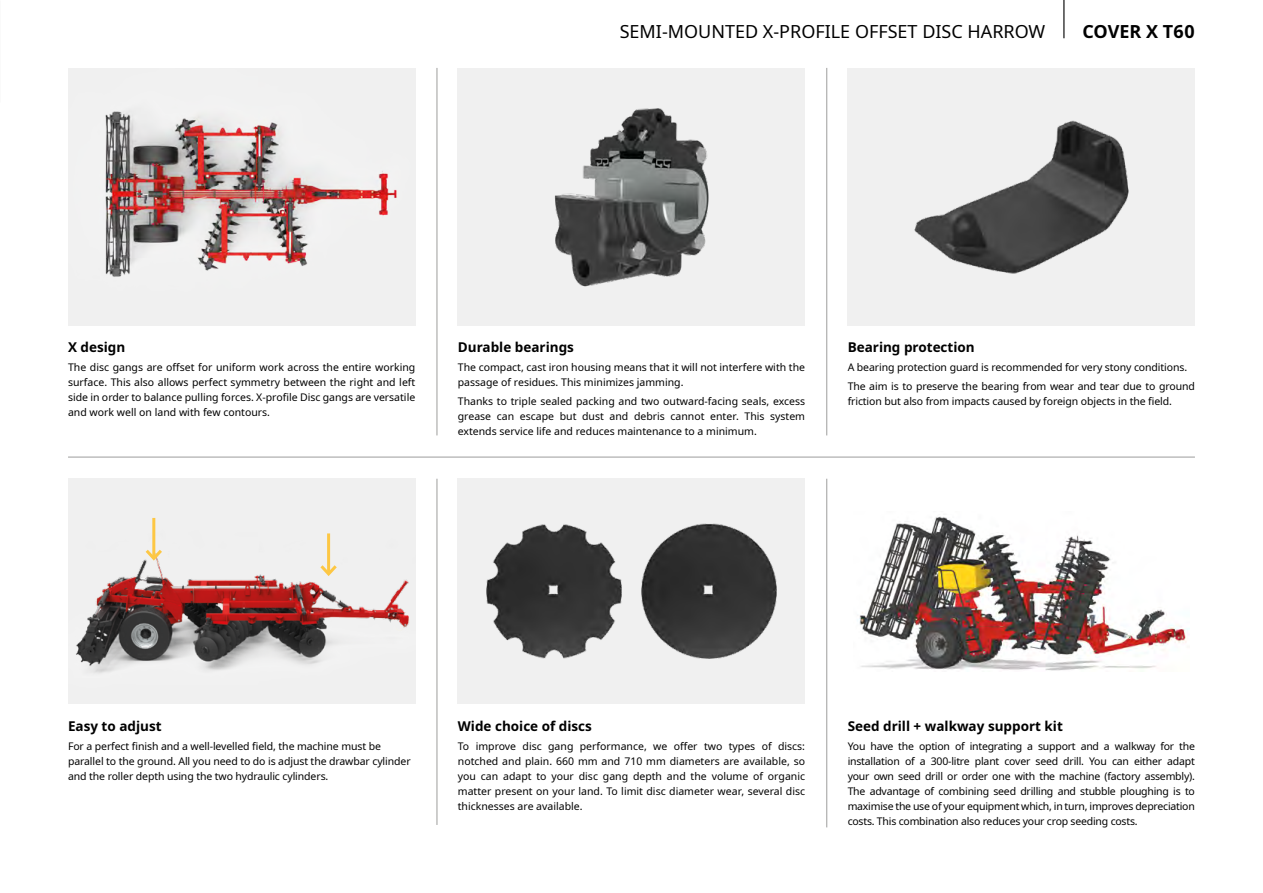
<style>
.page{position:relative;width:1263px;height:893px;background:#fff}
.page>*{position:absolute;margin:0;border:0;box-sizing:border-box;transform-origin:0 0}
.t1{font:18px "Noto Sans";color:#000}
.t2{font:700 18px "Noto Sans";color:#000}
.Sous_titre{font:700 13.5px "Noto Sans";color:#000}
.Texte_justifié{font:10.5px/15px "Noto Sans";color:#000;text-align:justify}
.Texte{font:10.5px/15px "Noto Sans";letter-spacing:-.01em;color:#000}
</style>
<div class="page">
<hr style="left:1063px;top:0;width:1px;height:38px;background:#000">
<img style="left:857px;top:516px;width:332px;height:155px">
<img style="left:68px;top:68px;width:347px;height:257px">
<hr style="left:68px;top:457px;width:1127px;height:1px;background:#9d9d9c">
<hr style="left:437px;top:68px;width:1px;height:367px;background:#9d9d9c">
<hr style="left:437px;top:479px;width:1px;height:346px;background:#9d9d9c">
<hr style="left:826px;top:68px;width:1px;height:367px;background:#9d9d9c">
<hr style="left:826px;top:479px;width:1px;height:348px;background:#9d9d9c">
<div style="left:458px;top:479px;width:347px;height:225px;background:#f0f0f0"></div>
<img style="left:486px;top:524px;width:136px;height:135px">
<img style="left:641px;top:523px;width:136px;height:136px">
<div style="left:68px;top:479px;width:347px;height:225px;background:#f0f0f0"></div>
<img style="left:76px;top:517px;width:333px;height:156px">
<hr style="left:327px;top:533px;width:3px;height:41px;background:#fdc744">
<svg style="left:317px;top:562px;width:23px;height:16px"></svg>
<hr style="left:152px;top:518px;width:3px;height:40px;background:#fdc744">
<svg style="left:142px;top:546px;width:23px;height:17px"></svg>
<div style="left:458px;top:68px;width:347px;height:257px;background:#f0f0f0"></div>
<img style="left:554px;top:108px;width:155px;height:179px">
<div style="left:848px;top:68px;width:347px;height:257px;background:#f0f0f0"></div>
<img style="left:914px;top:120px;width:215px;height:154px">
<hr style="left:1148px;top:855px;width:1px;height:38px;background:#9d9d9c">
<h1 class="t1" style="left:620px;top:19px;width:427px">SEMI-MOUNTED X-PROFILE OFFSET DISC HARROW</h1>
<h1 class="t2" style="left:1082px;top:19px;width:114px">COVER X T60</h1>
<p class="Sous_titre" style="left:68px;top:337px;width:59px">X design</p>
<p class="Texte_justifié" style="left:68px;top:360px;width:349px">The disc gangs are offset for uniform work across the entire working surface. This also allows perfect symmetry between the right and left side in order to balance pulling forces. X-profile Disc gangs are versatile and work well on land with few contours.</p>
<p class="Sous_titre" style="left:458px;top:337px;width:118px">Durable bearings</p>
<p class="Texte_justifié" style="left:458px;top:360px;width:349px">The compact, cast iron housing means that it will not interfere with the passage of residues. This minimizes jamming.</p>
<p class="Texte_justifié" style="left:458px;top:394px;width:349px">Thanks to triple sealed packing and two outward-facing seals, excess grease can escape but dust and debris cannot enter. This system extends service life and reduces maintenance to a minimum.</p>
<p class="Sous_titre" style="left:848px;top:337px;width:129px">Bearing protection</p>
<p class="Texte_justifié" style="left:848px;top:360px;width:341px">A bearing protection guard is recommended for very stony conditions.</p>
<p class="Texte_justifié" style="left:848px;top:379px;width:349px">The aim is to preserve the bearing from wear and tear due to ground friction but also from impacts caused by foreign objects in the field.</p>
<p class="Sous_titre" style="left:68px;top:716px;width:95px">Easy to adjust</p>
<p class="Texte" style="left:68px;top:739px;width:344px">For a perfect finish and a well-levelled field, the machine must be parallel to the ground. All you need to do is adjust the drawbar cylinder and the roller depth using the two hydraulic cylinders.</p>
<p class="Sous_titre" style="left:458px;top:716px;width:136px">Wide choice of discs</p>
<p class="Texte_justifié" style="left:458px;top:739px;width:349px">To improve disc gang performance, we offer two types of discs: notched and plain. 660 mm and 710 mm diameters are available, so you can adapt to your disc gang depth and the volume of organic matter present on your land. To limit disc diameter wear, several disc thicknesses are available.</p>
<p class="Sous_titre" style="left:848px;top:716px;width:217px">Seed drill + walkway support kit</p>
<p class="Texte_justifié" style="left:848px;top:739px;width:349px">You have the option of integrating a support and a walkway for the installation of a 300-litre plant cover seed drill. You can either adapt your own seed drill or order one with the machine (factory assembly).<br>The advantage of combining seed drilling and stubble ploughing is to maximise the use of your equipment which, in turn, improves depreciation costs. This combination also reduces your crop seeding costs.</p>
</div>
